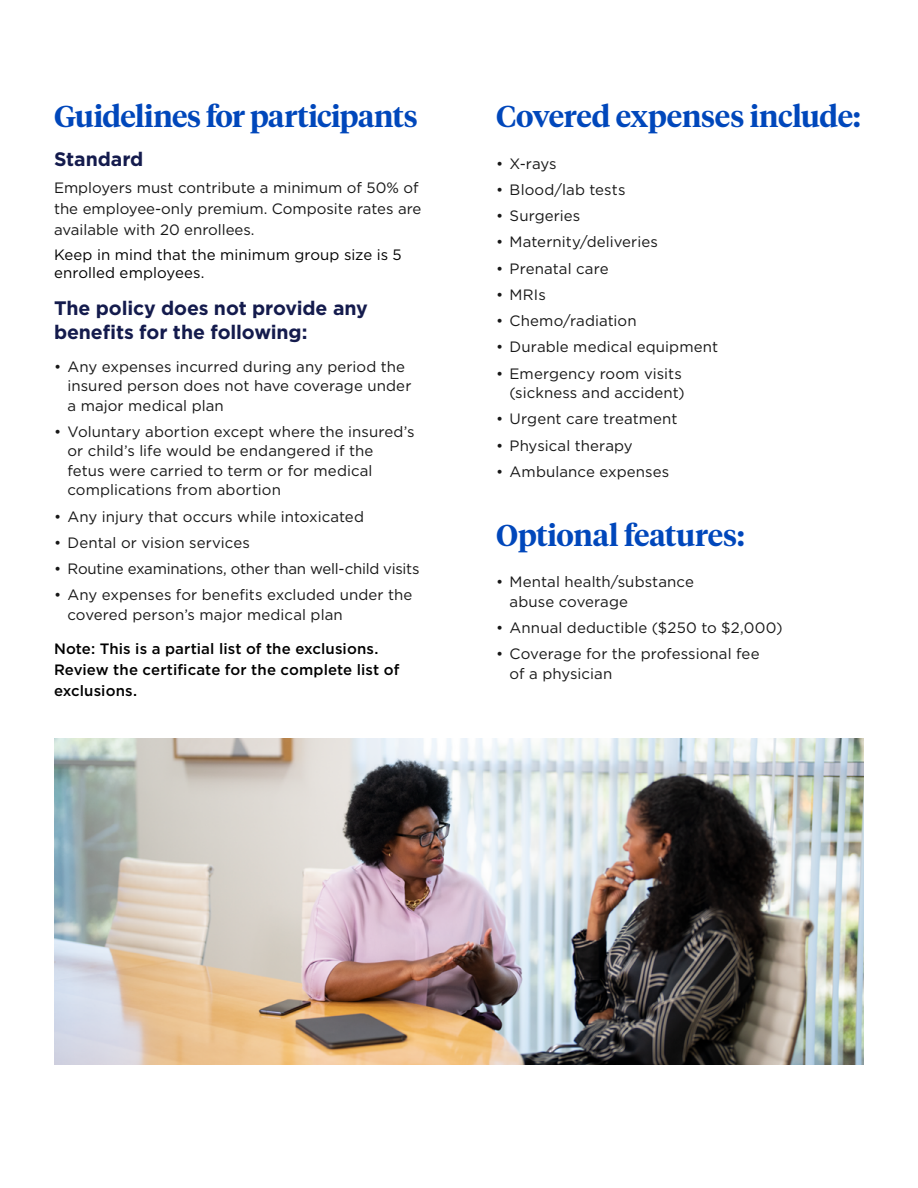
<style>
.page{position:relative;width:918px;height:1188px;background:#fff}
.page>*{position:absolute;margin:0;border:0;box-sizing:border-box;transform-origin:0 0}
.h1_cover_headline{font:600 30px "Tiempos Headline";letter-spacing:-.01em;color:#0047bb}
.t1{font:700 19.5px/23.4px "Gotham";letter-spacing:-.005em;color:#141b4d}
.Bullets{font:15px/19.5px "Gotham";letter-spacing:.005em;color:#171717}
.Body_copy{font:15px/21px "Gotham";color:#171717}
.t2{font:500 15px/21px "Gotham";letter-spacing:.005em;color:#000}
.Headers{font:15px/18px "Gotham";letter-spacing:.005em;color:#000}
.Bullets-2{font:15px "Gotham";letter-spacing:-.015em;color:#171717}
</style>
<div class="page">
<img style="left:54px;top:739px;width:810px;height:326px">
<h1 class="h1_cover_headline" style="left:54px;top:96px;width:365px">Guidelines for participants</h1>
<h2 class="t1" style="left:54px;top:147px;width:91px">Standard</h2>
<p class="Body_copy" style="left:54px;top:177px;width:369px">Employers must contribute a minimum of 50% of the employee-only premium. Composite rates are available with 20 enrollees.</p>
<p class="Headers" style="left:54px;top:246px;width:349px">Keep in mind that the minimum group size is 5 enrolled employees.</p>
<h2 class="t1" style="left:54px;top:296px;width:315px">The policy does not provide any benefits for the following:</h2>
<p class="Bullets" style="left:68px;top:356px;width:345px;text-indent:-14px">• Any expenses incurred during any period the insured person does not have coverage under a major medical plan</p>
<p class="Bullets" style="left:68px;top:421px;width:349px;text-indent:-14px">• Voluntary abortion except where the insured’s or child’s life would be endangered if the<br>fetus were carried to term or for medical complications from abortion</p>
<p class="Bullets" style="left:54px;top:506px;width:312px">• Any injury that occurs while intoxicated</p>
<p class="Bullets" style="left:54px;top:532px;width:197px">• Dental or vision services</p>
<p class="Bullets-2" style="left:54px;top:559px;width:367px">• Routine examinations, other than well-child visits</p>
<p class="Bullets" style="left:68px;top:585px;width:346px;text-indent:-14px">• Any expenses for benefits excluded under the covered person’s major medical plan</p>
<p class="t2" style="left:54px;top:638px;width:347px">Note: This is a partial list of the exclusions.<br>Review the certificate for the complete list of exclusions.</p>
<h1 class="h1_cover_headline" style="left:496px;top:96px;width:366px">Covered expenses include:</h1>
<p class="Bullets" style="left:496px;top:153px;width:62px">• X-rays</p>
<p class="Bullets" style="left:496px;top:179px;width:131px">• Blood/lab tests</p>
<p class="Bullets" style="left:496px;top:206px;width:86px">• Surgeries</p>
<p class="Bullets" style="left:496px;top:232px;width:163px">• Maternity/deliveries</p>
<p class="Bullets" style="left:496px;top:258px;width:114px">• Prenatal care</p>
<p class="Bullets" style="left:496px;top:284px;width:51px">• MRIs</p>
<p class="Bullets" style="left:496px;top:311px;width:142px">• Chemo/radiation</p>
<p class="Bullets" style="left:496px;top:337px;width:223px">• Durable medical equipment</p>
<p class="Bullets" style="left:496px;top:363px;width:190px;text-align:right">• Emergency room visits (sickness and accident)</p>
<p class="Bullets" style="left:496px;top:409px;width:183px">• Urgent care treatment</p>
<p class="Bullets" style="left:496px;top:435px;width:138px">• Physical therapy</p>
<p class="Bullets" style="left:496px;top:461px;width:175px">• Ambulance expenses</p>
<h1 class="h1_cover_headline" style="left:496px;top:515px;width:250px">Optional features:</h1>
<p class="Bullets" style="left:510px;top:572px;width:186px;text-indent:-14px">• Mental health/substance abuse coverage</p>
<p class="Bullets" style="left:496px;top:617px;width:288px">• Annual deductible ($250 to $2,000)</p>
<p class="Bullets" style="left:510px;top:644px;width:251px;text-indent:-14px">• Coverage for the professional fee of a physician</p>
</div>
